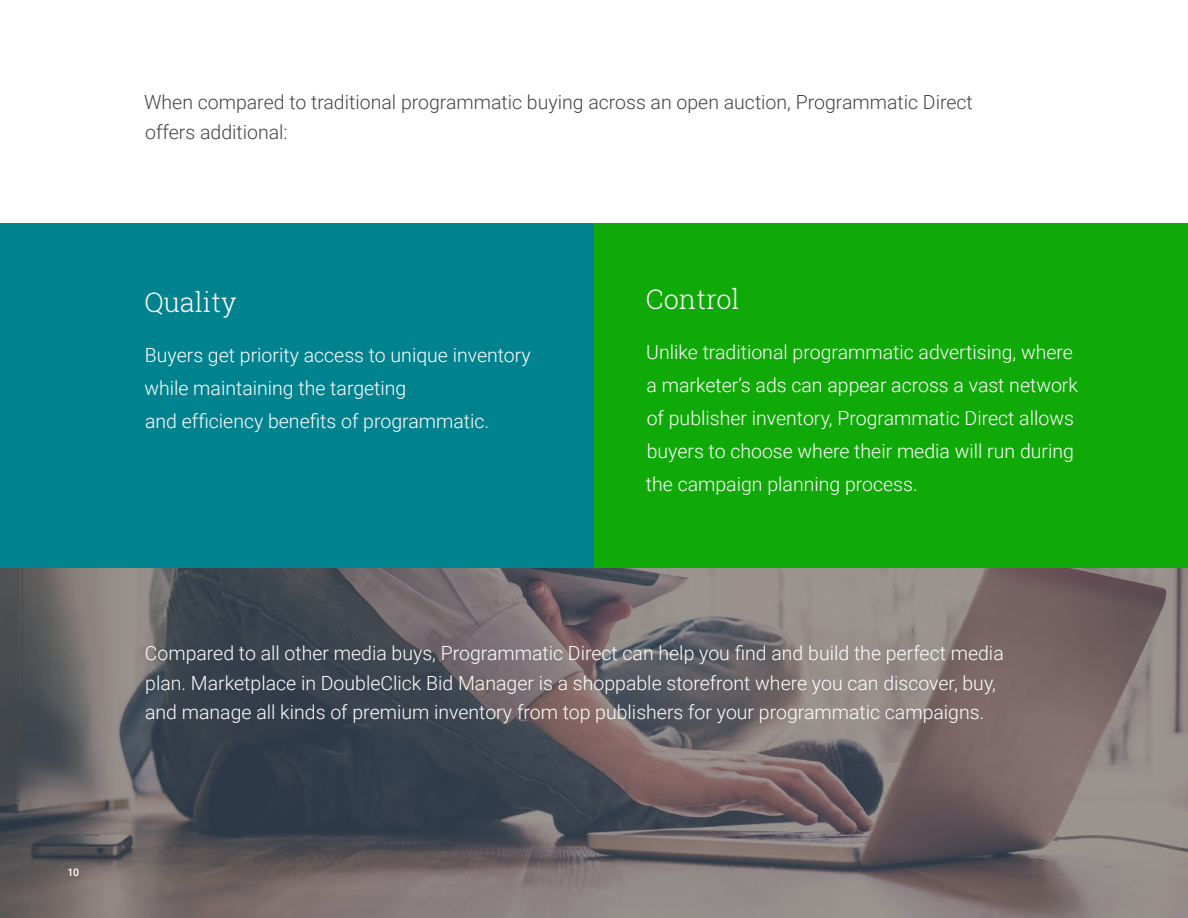
<style>
.page{position:relative;width:1188px;height:918px;background:#fff}
.page>*{position:absolute;margin:0;border:0;box-sizing:border-box;transform-origin:0 0}
.t1{font:300 27px "Roboto Slab";color:#fff}
.t2{font:300 19.5px/33px "Roboto";color:#fff}
.t3{font:300 19.5px/30px "Roboto";color:#444}
.t4{font:500 10.5px "Roboto";color:#fff}
</style>
<div class="page">
<div style="left:0;top:224px;width:594px;height:344px;background:#00828f"></div>
<div style="left:594px;top:224px;width:594px;height:344px;background:#10aa08"></div>
<svg style="left:0;top:568px;width:1188px;height:350px;background:#6a6568"></svg>
<p class="t4" style="left:68px;top:865px;width:13px">10</p>
<p class="t3" style="left:144px;top:87px;width:830px">When compared to traditional programmatic buying across an open auction, Programmatic Direct offers additional:</p>
<h1 class="t1" style="left:144px;top:283px;width:94px">Quality</h1>
<p class="t2" style="left:144px;top:338px;width:388px">Buyers get priority access to unique inventory while maintaining the targeting<br>and efficiency benefits of programmatic.</p>
<h1 class="t1" style="left:646px;top:281px;width:95px">Control</h1>
<p class="t2" style="left:646px;top:335px;width:434px">Unlike traditional programmatic advertising, where a marketer’s ads can appear across a vast network of publisher inventory, Programmatic Direct allows buyers to choose where their media will run during the campaign planning process.</p>
<p class="t2" style="left:145px;top:637px;width:860px;line-height:30px">Compared to all other media buys, Programmatic Direct can help you find and build the perfect media plan. Marketplace in DoubleClick Bid Manager is a shoppable storefront where you can discover, buy, and manage all kinds of premium inventory from top publishers for your programmatic campaigns.</p>
</div>
